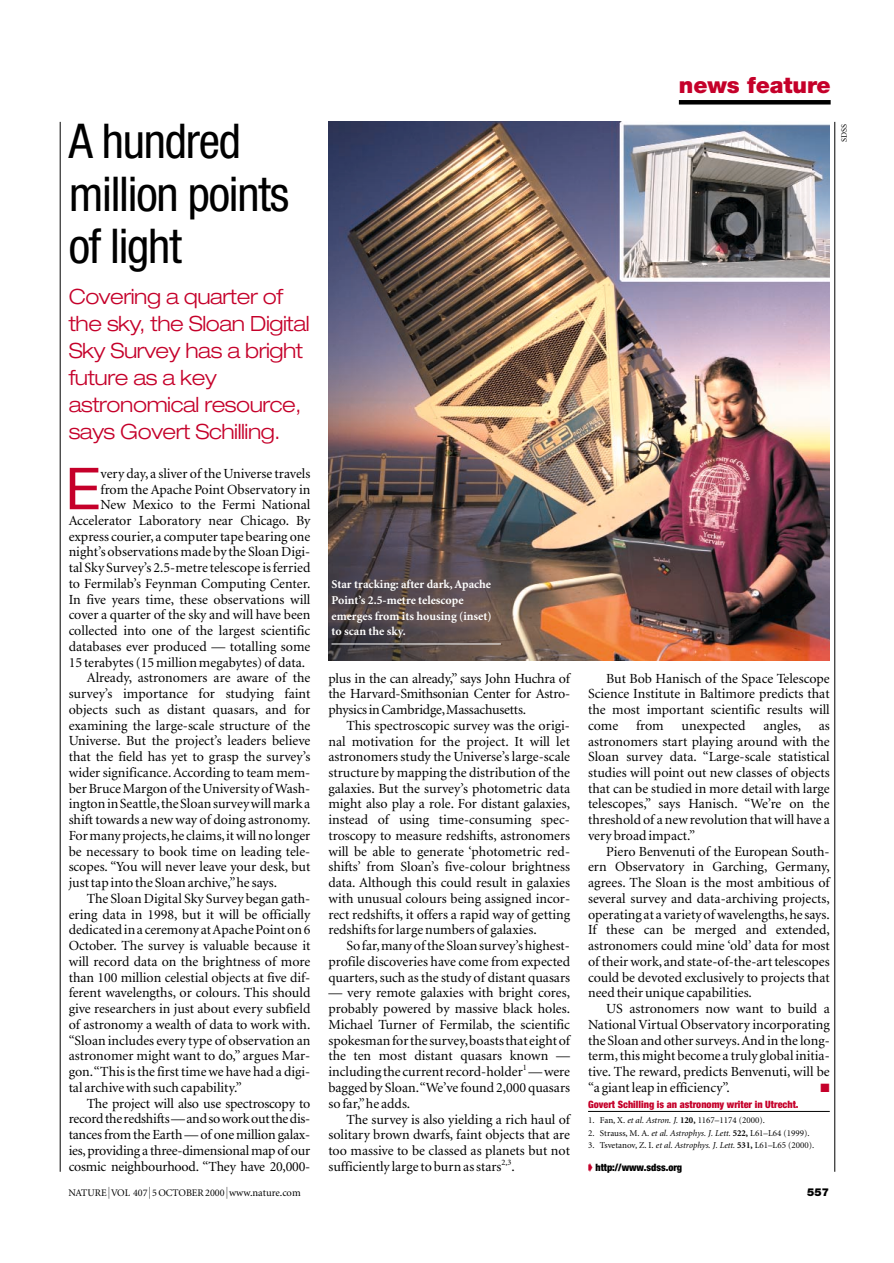
<style>
.page{position:relative;width:894px;height:1263px;background:#fff}
.page>*{position:absolute;margin:0;border:0;box-sizing:border-box;transform-origin:0 0}
.t1{font:58.05px "Helvetica Neue";color:#c5002a}
.t2{font:condensed 48px/52.5px "Helvetica Neue";letter-spacing:-.025em;color:#000}
.t3{font:900 22.5px "Helvetica Neue";letter-spacing:-.005em;color:#c5002a}
.t4{font:300 expanded 21px/27px "Helvetica Neue";letter-spacing:-.02em;color:#c5002a}
.t5{font:13.95px/15.8px "Minion";color:#000;text-align:justify}
.t6{font:700 12px/15.8px "Minion";color:#fff}
.t7{font:12px "Zapf Dingbats";color:#c5002a}
.t8{font:900 10.8px "Helvetica Neue";color:#000}
.t9{font:900 condensed 10.2px "Helvetica Neue";color:#c5002a}
.t10{font:10.2px "Minion";color:#000}
.t11{font:900 condensed 10.2px "Helvetica Neue";color:#000}
.t12{font:9px "Minion";color:#000}
.t13{font:8.25px "Minion";color:#000}
.s1{font-style:italic}
.s2{font-weight:700}
.s3{color:#c5002a}
.s4{font-family:"Unica SB";font-weight:300;font-size:12px}
.s5{font-size:10.5px}
</style>
<div class="page">
<div style="left:679px;top:100px;width:152px;height:5px;background:#000"></div>
<hr style="left:60px;top:122px;width:1px;height:1050px;background:#000">
<hr style="left:588px;top:1111px;width:242px;height:1px;background:#000">
<img style="left:328px;top:122px;width:502px;height:539px">
<hr style="left:332px;top:644px;width:169px;height:1px;background:#fff">
<hr style="left:835px;top:122px;width:1px;height:1050px;background:#000">
<h3 class="t3" style="left:679px;top:77px;width:153px">news feature</h3>
<h2 class="t2" style="left:69px;top:119px;width:222px">A hundred million points of light</h2>
<h3 class="t4" style="left:69px;top:285px;width:243px">Covering a quarter of the sky, the Sloan Digital<br>Sky Survey has a bright future as a key astronomical resource, says Govert Schilling.</h3>
<h1 class="t1" style="left:65px;top:468px;width:37px">E</h1>
<p class="t5" style="left:101px;top:467px;width:211px">very day, a sliver of the Universe travels</p>
<p class="t5" style="left:101px;top:482px;width:211px">from the Apache Point Observatory in</p>
<p class="t5" style="left:101px;top:498px;width:211px">New Mexico to the Fermi National</p>
<p class="t5" style="left:69px;top:514px;width:243px">Accelerator Laboratory near Chicago. By</p>
<p class="t5" style="left:69px;top:530px;width:243px">express courier, a computer tape bearing one</p>
<p class="t5" style="left:69px;top:545px;width:243px">night’s observations made by the Sloan Digi-</p>
<p class="t5" style="left:69px;top:561px;width:243px">tal Sky Survey’s 2.5-metre telescope is ferried</p>
<p class="t5" style="left:69px;top:577px;width:243px">to Fermilab’s Feynman Computing Center.</p>
<p class="t5" style="left:69px;top:593px;width:243px">In five years time, these observations will</p>
<p class="t5" style="left:69px;top:608px;width:243px">cover a quarter of the sky and will have been</p>
<p class="t5" style="left:69px;top:624px;width:243px">collected into one of the largest scientific</p>
<p class="t5" style="left:69px;top:640px;width:243px">databases ever produced — totalling some</p>
<p class="t5" style="left:69px;top:656px;width:238px">15 terabytes (15 million megabytes) of data.</p>
<p class="t5" style="left:87px;top:671px;width:225px">Already, astronomers are aware of the</p>
<p class="t5" style="left:69px;top:687px;width:243px">survey’s importance for studying faint</p>
<p class="t5" style="left:69px;top:703px;width:243px">objects such as distant quasars, and for</p>
<p class="t5" style="left:69px;top:719px;width:243px">examining the large-scale structure of the</p>
<p class="t5" style="left:69px;top:734px;width:243px">Universe. But the project’s leaders believe</p>
<p class="t5" style="left:69px;top:750px;width:243px">that the field has yet to grasp the survey’s</p>
<p class="t5" style="left:69px;top:766px;width:243px">wider significance. According to team mem-</p>
<p class="t5" style="left:69px;top:782px;width:243px">ber Bruce Margon of the University of Wash-</p>
<p class="t5" style="left:69px;top:797px;width:243px">ington in Seattle,the Sloan survey will mark a</p>
<p class="t5" style="left:69px;top:813px;width:243px">shift towards a new way of doing astronomy.</p>
<p class="t5" style="left:69px;top:829px;width:243px">For many projects,he claims,it will no longer</p>
<p class="t5" style="left:69px;top:845px;width:243px">be necessary to book time on leading tele-</p>
<p class="t5" style="left:69px;top:860px;width:243px">scopes. “You will never leave your desk, but</p>
<p class="t5" style="left:69px;top:876px;width:210px">just tap into the Sloan archive,”he says.</p>
<p class="t5" style="left:87px;top:892px;width:225px">The Sloan Digital Sky Survey began gath-</p>
<p class="t5" style="left:69px;top:908px;width:243px">ering data in 1998, but it will be officially</p>
<p class="t5" style="left:69px;top:923px;width:243px">dedicated in a ceremony at Apache Point on 6</p>
<p class="t5" style="left:69px;top:939px;width:243px">October. The survey is valuable because it</p>
<p class="t5" style="left:69px;top:955px;width:243px">will record data on the brightness of more</p>
<p class="t5" style="left:69px;top:971px;width:243px">than 100 million celestial objects at five dif-</p>
<p class="t5" style="left:69px;top:986px;width:243px">ferent wavelengths, or colours. This should</p>
<p class="t5" style="left:69px;top:1002px;width:243px">give researchers in just about every subfield</p>
<p class="t5" style="left:69px;top:1018px;width:243px">of astronomy a wealth of data to work with.</p>
<p class="t5" style="left:69px;top:1034px;width:243px">“Sloan includes every type of observation an</p>
<p class="t5" style="left:69px;top:1049px;width:243px">astronomer might want to do,” argues Mar-</p>
<p class="t5" style="left:69px;top:1065px;width:243px">gon.“This is the first time we have had a digi-</p>
<p class="t5" style="left:69px;top:1081px;width:175px">tal archive with such capability.”</p>
<p class="t5" style="left:87px;top:1097px;width:225px">The project will also use spectroscopy to</p>
<p class="t5" style="left:69px;top:1112px;width:243px">record the redshifts — and so work out the dis-</p>
<p class="t5" style="left:69px;top:1128px;width:243px">tances from the Earth — of one million galax-</p>
<p class="t5" style="left:69px;top:1144px;width:243px">ies,providing a three-dimensional map of our</p>
<p class="t5" style="left:69px;top:1160px;width:243px">cosmic neighbourhood. “They have 20,000-</p>
<p class="t6" style="left:332px;top:577px;width:162px">Star tracking: after dark, Apache<br>Point’s 2.5-metre telescope emerges from its housing (inset) to scan the sky.</p>
<p class="t5" style="left:328px;top:671px;width:243px">plus in the can already,” says John Huchra of the Harvard-Smithsonian Center for Astro&shy;physics in Cambridge,Massachusetts.</p>
<p class="t5" style="left:328px;top:719px;width:243px;text-indent:18px">This spectroscopic survey was the origi&shy;nal motivation for the project. It will let astronomers study the Universe’s large-scale structure by mapping the distribution of the galaxies. But the survey’s photometric data might also play a role. For distant galaxies, instead of using time-consuming spec&shy;troscopy to measure redshifts, astronomers will be able to generate ‘photometric red&shy;shifts’ from Sloan’s five-colour brightness data. Although this could result in galaxies with unusual colours being assigned incor&shy;rect redshifts, it offers a rapid way of getting redshifts for large numbers of galaxies.</p>
<p class="t5" style="left:328px;top:939px;width:243px;text-indent:18px">So far,many of the Sloan survey’s highest&shy;profile discoveries have come from expected quarters, such as the study of distant quasars</p>
<p class="t5" style="left:328px;top:986px;width:243px">— very remote galaxies with bright cores, probably powered by massive black holes.<br>Michael Turner of Fermilab, the scientific spokesman for the survey,boasts that eight of the ten most distant quasars known — including the current record-holder<sup>1</sup> — were bagged by Sloan.“We’ve found 2,000 quasars so far,”he adds.</p>
<p class="t5" style="left:328px;top:1112px;width:243px;text-indent:18px">The survey is also yielding a rich haul of solitary brown dwarfs, faint objects that are too massive to be classed as planets but not sufficiently large to burn as stars<sup>2,3</sup>.</p>
<p class="t5" style="left:588px;top:671px;width:243px;text-indent:18px">But Bob Hanisch of the Space Telescope Science Institute in Baltimore predicts that the most important scientific results will come</p>
<p class="t5" style="left:588px;top:719px;width:243px;text-indent:175px">angles, as astronomers start playing around with the Sloan survey data. “Large-scale statistical studies will point out new classes of objects that can be studied in more detail with large telescopes,” says Hanisch. “We’re on the threshold of a new revolution that will have a very broad impact.”</p>
<p class="t5" style="left:588px;top:845px;width:243px;text-indent:18px">Piero Benvenuti of the European South&shy;ern Observatory in Garching, Germany, agrees. The Sloan is the most ambitious of several survey and data-archiving projects, operating at a variety of wavelengths,he says.<br>If these can be merged and extended, astronomers could mine ‘old’ data for most of their work, and state-of-the-art telescopes could be devoted exclusively to projects that need their unique capabilities.</p>
<p class="t5" style="left:588px;top:1002px;width:243px;text-indent:18px">US astronomers now want to build a National Virtual Observatory incorporating the Sloan and other surveys.And in the long&shy;term,this might become a truly global initia&shy;tive. The reward, predicts Benvenuti, will be “a giant leap in efficiency”.</p>
<p class="t5" style="left:636px;top:719px;width:29px">from</p>
<p class="t5" style="left:682px;top:719px;width:65px">unexpected</p>
<p class="t7" style="left:821px;top:1082px;width:11px">■</p>
<p class="t9" style="left:588px;top:1100px;width:212px">Govert Schilling is an astronomy writer in Utrecht.</p>
<p class="t12" style="left:588px;top:1117px;width:178px">1. Fan, X. <span class="s1">et al. Astron. J.</span> <span class="s2">120,</span> 1167–1174 (2000).</p>
<p class="t12" style="left:588px;top:1129px;width:223px">2. Strauss, M. A. <span class="s1">et al. Astrophys. J. Lett.</span> <span class="s2">522,</span> L61–L64 (1999).</p>
<p class="t12" style="left:588px;top:1141px;width:228px">3. Tsvetanov, Z. I. <span class="s1">et al. Astrophys. J. Lett.</span> <span class="s2">531,</span> L61–L65 (2000).</p>
<p class="t11" style="left:588px;top:1163px;width:96px"><span class="s3">➧</span> http://www.sdss.org</p>
<p class="t10" style="left:68px;top:1188px;width:234px">NATURE<span class="s4">|</span> VOL 407 <span class="s4">|</span> 5 OCTOBER 2000 <span class="s4">|</span> <span class="s5">www.nature.com</span></p>
<p class="t8" style="left:807px;top:1188px;width:23px">557</p>
<p class="t13" style="left:841px;top:142px;width:19px;rotate:-90deg">SDSS</p>
</div>
